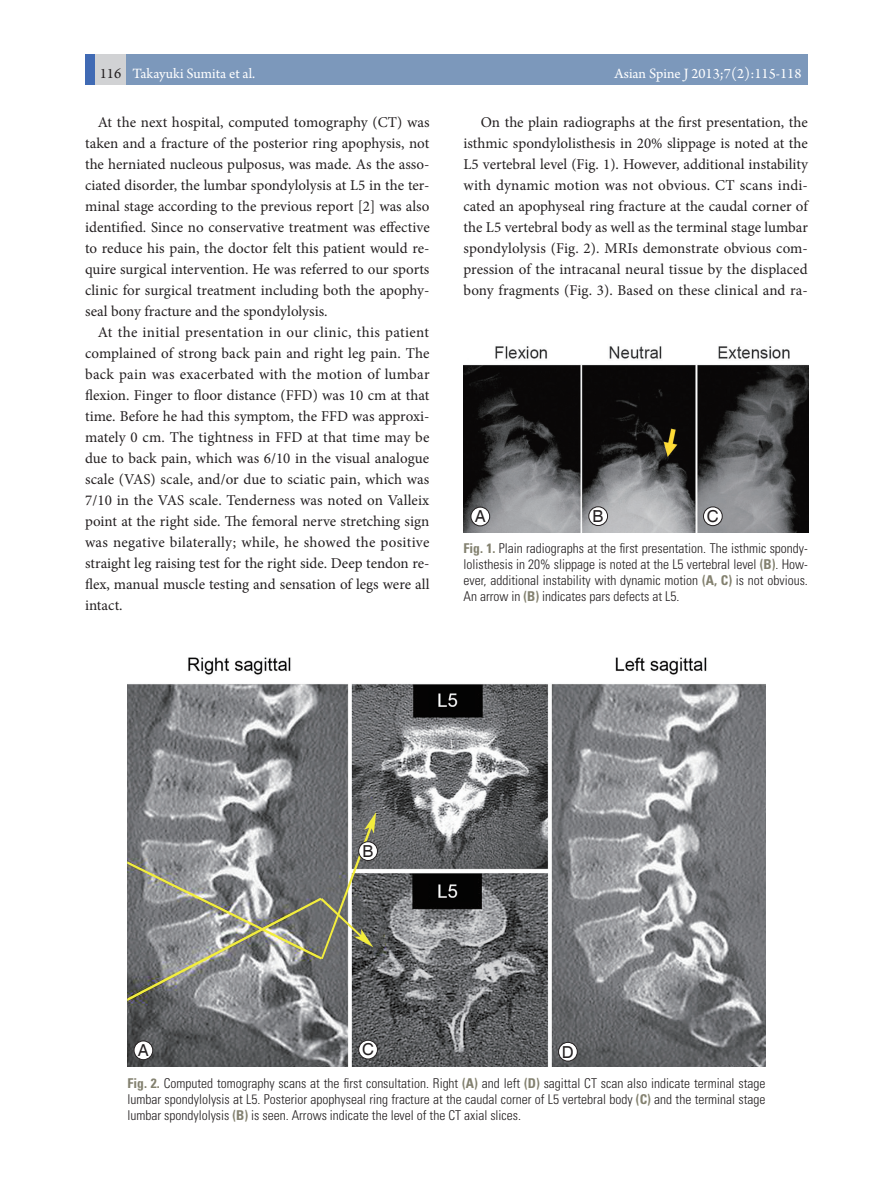
<style>
.page{position:relative;width:893px;height:1191px;background:#fff}
.page>*{position:absolute;margin:0;border:0;box-sizing:border-box;transform-origin:0 0}
.t1{font:16.5px "Helvetica";color:#231f20}
.본문_내용{font:15px/21px "Minion Pro";color:#231f20;text-align:justify}
.t2{font:15px "Arno Pro";color:#fff}
.t3{font:15px "Arno Pro";color:#231f20}
.t4{font:300 condensed 13.5px/16.2px "Univers LT Std";color:#231f20;text-align:justify}
.s1{font-weight:700;color:#82806e}
</style>
<div class="page">
<div style="left:85px;top:54px;width:58px;height:30px;background:#d1d2d4"></div>
<div style="left:126px;top:54px;width:682px;height:30px;background:#7c98bb"></div>
<div style="left:85px;top:54px;width:10px;height:30px;background:#406ab4"></div>
<img style="left:463px;top:346px;width:345px;height:186px">
<div style="left:471px;top:507px;width:19px;height:19px;background:#fff;border-radius:50%"></div>
<div style="left:471px;top:507px;width:19px;height:19px;border:1px solid #231f20;border-radius:50%"></div>
<div style="left:589px;top:507px;width:19px;height:18px;background:#fff;border-radius:50%"></div>
<div style="left:589px;top:506px;width:19px;height:20px;border:1px solid #231f20;border-radius:50%"></div>
<div style="left:703px;top:507px;width:19px;height:18px;background:#fff;border-radius:50%"></div>
<div style="left:703px;top:507px;width:19px;height:19px;border:1px solid #231f20;border-radius:50%"></div>
<img style="left:127px;top:657px;width:638px;height:409px">
<img style="left:321px;top:812px;width:55px;height:147px">
<img style="left:322px;top:898px;width:51px;height:49px">
<img style="left:127px;top:959px;width:195px;height:42px">
<img style="left:127px;top:861px;width:195px;height:98px">
<div style="left:134px;top:1041px;width:19px;height:18px;background:#fff;border-radius:50%"></div>
<div style="left:134px;top:1040px;width:19px;height:20px;border:1px solid #231f20;border-radius:50%"></div>
<div style="left:359px;top:841px;width:18px;height:19px;background:#fff;border-radius:50%"></div>
<div style="left:358px;top:841px;width:20px;height:19px;border:1px solid #231f20;border-radius:50%"></div>
<div style="left:359px;top:1040px;width:18px;height:19px;background:#fff;border-radius:50%"></div>
<div style="left:358px;top:1040px;width:20px;height:19px;border:1px solid #231f20;border-radius:50%"></div>
<div style="left:559px;top:1042px;width:18px;height:19px;background:#fff;border-radius:50%"></div>
<div style="left:558px;top:1042px;width:19px;height:19px;border:1px solid #231f20;border-radius:50%"></div>
<p class="t3" style="left:100px;top:65px;width:23px">116</p>
<p class="t2" style="left:133px;top:65px;width:124px">Takayuki Sumita et al.</p>
<p class="t2" style="left:614px;top:65px;width:189px">Asian Spine J 2013;7(2):115-118</p>
<p class="본문_내용" style="left:85px;top:112px;width:346px;text-indent:13px">At the next hospital, computed tomography (CT) was taken and a fracture of the posterior ring apophysis, not the herniated nucleous pulposus, was made. As the asso&shy;ciated disorder, the lumbar spondylolysis at L5 in the ter&shy;minal stage according to the previous report [2] was also identified. Since no conservative treatment was effective to reduce his pain, the doctor felt this patient would re&shy;quire surgical intervention. He was referred to our sports clinic for surgical treatment including both the apophy&shy;seal bony fracture and the spondylolysis.</p>
<p class="본문_내용" style="left:85px;top:322px;width:346px;text-indent:13px">At the initial presentation in our clinic, this patient complained of strong back pain and right leg pain. The back pain was exacerbated with the motion of lumbar flexion. Finger to floor distance (FFD) was 10 cm at that time. Before he had this symptom, the FFD was approxi&shy;mately 0 cm. The tightness in FFD at that time may be due to back pain, which was 6/10 in the visual analogue scale (VAS) scale, and/or due to sciatic pain, which was 7/10 in the VAS scale. Tenderness was noted on Valleix point at the right side. The femoral nerve stretching sign was negative bilaterally; while, he showed the positive straight leg raising test for the right side. Deep tendon re&shy;flex, manual muscle testing and sensation of legs were all intact.</p>
<p class="본문_내용" style="left:463px;top:112px;width:346px;text-indent:17px">On the plain radiographs at the first presentation, the isthmic spondylolisthesis in 20% slippage is noted at the L5 vertebral level (Fig. 1). However, additional instability with dynamic motion was not obvious. CT scans indi&shy;cated an apophyseal ring fracture at the caudal corner of the L5 vertebral body as well as the terminal stage lumbar spondylolysis (Fig. 2). MRIs demonstrate obvious com&shy;pression of the intracanal neural tissue by the displaced bony fragments (Fig. 3). Based on these clinical and ra-</p>
<p class="t1" style="left:475px;top:507px;width:13px">A</p>
<p class="t1" style="left:593px;top:506px;width:13px">B</p>
<p class="t1" style="left:707px;top:507px;width:13px">C</p>
<p class="t4" style="left:464px;top:540px;width:346px"><span class="s1">Fig. 1.</span> Plain radiographs at the first presentation. The isthmic spondy&shy;lolisthesis in 20% slippage is noted at the L5 vertebral level <span class="s1">(B)</span>. How&shy;ever, additional instability with dynamic motion <span class="s1">(A, C)</span> is not obvious.<br>An arrow in <span class="s1">(B)</span> indicates pars defects at L5.</p>
<p class="t1" style="left:362px;top:841px;width:13px">B</p>
<p class="t1" style="left:362px;top:1040px;width:13px">C</p>
<p class="t1" style="left:562px;top:1042px;width:13px">D</p>
<p class="t4" style="left:127px;top:1075px;width:639px"><span class="s1">Fig. 2.</span> Computed tomography scans at the first consultation. Right <span class="s1">(A)</span> and left <span class="s1">(D)</span> sagittal CT scan also indicate terminal stage lumbar spondylolysis at L5. Posterior apophyseal ring fracture at the caudal corner of L5 vertebral body <span class="s1">(C)</span> and the terminal stage lumbar spondylolysis <span class="s1">(B)</span> is seen. Arrows indicate the level of the CT axial slices.</p>
<p class="t1" style="left:138px;top:1040px;width:13px">A</p>
</div>
